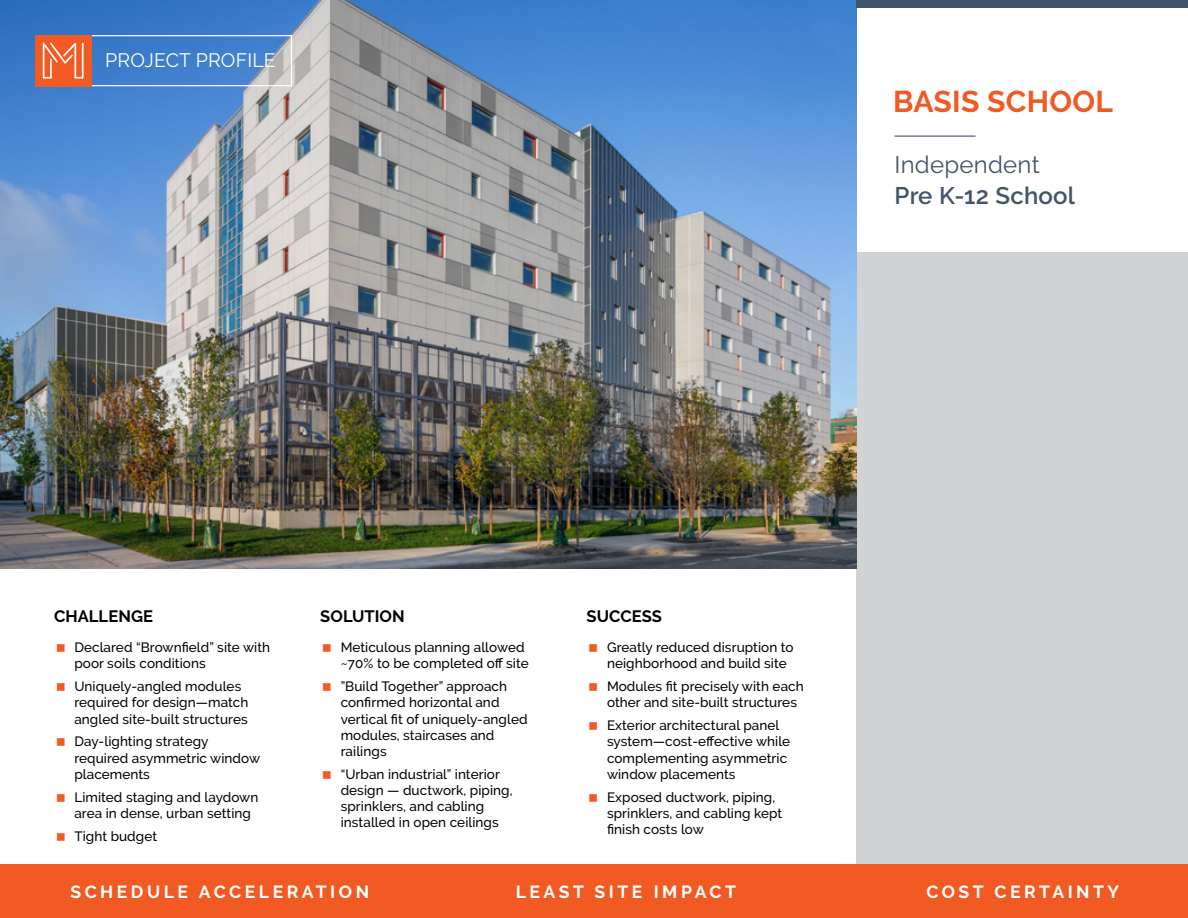
<style>
.page{position:relative;width:1188px;height:918px;background:#fff}
.page>*{position:absolute;margin:0;border:0;box-sizing:border-box;transform-origin:0 0}
.t1{font:700 30px "Raleway";letter-spacing:.01em;color:#f15a22}
.t2{font:600 24px "Raleway";letter-spacing:.01em;color:#42546b}
.t3{font:24px "Raleway";letter-spacing:.01em;color:#42546b}
.t4{font:19.5px "Raleway";letter-spacing:.01em;color:#fff}
.t5{font:700 17.55px "Raleway";letter-spacing:.2em;color:#fff}
.t6{font:700 16.5px "Raleway";letter-spacing:.005em;color:#000}
.t7{font:500 13.5px/16.2px "Raleway";letter-spacing:.005em;color:#000}
</style>
<div class="page">
<div style="left:856px;top:253px;width:332px;height:662px;background:#d1d3d4"></div>
<img style="left:0;top:0;width:856px;height:568px">
<div style="left:856px;top:0;width:332px;height:8px;background:#42546b"></div>
<div style="left:81px;top:35px;width:211px;height:51px;border:1px solid #fff"></div>
<div style="left:35px;top:35px;width:56px;height:51px;background:#f15a22"></div>
<svg style="left:43px;top:43px;width:41px;height:36px"></svg>
<hr style="left:895px;top:136px;width:81px;height:1px;background:#42546b">
<div style="left:0;top:864px;width:1188px;height:54px;background:#f15a22"></div>
<h3 class="t4" style="left:105px;top:49px;width:172px">PROJECT PROFILE</h3>
<h1 class="t1" style="left:893px;top:85px;width:221px">BASIS SCHOOL</h1>
<h2 class="t3" style="left:895px;top:151px;width:147px">Independent</h2>
<h2 class="t2" style="left:895px;top:182px;width:182px">Pre K-12 School</h2>
<p class="t6" style="left:54px;top:607px;width:101px">CHALLENGE</p>
<p class="t7" style="left:74px;top:639px;width:197px">Declared “Brownfield” site with poor soils conditions</p>
<p class="t7" style="left:74px;top:678px;width:176px">Uniquely-angled modules required for design—match angled site-built structures</p>
<p class="t7" style="left:74px;top:734px;width:187px">Day-lighting strategy required asymmetric window placements</p>
<p class="t7" style="left:74px;top:789px;width:186px">Limited staging and laydown area in dense, urban setting</p>
<p class="t7" style="left:74px;top:828px;width:84px">Tight budget</p>
<p class="t6" style="left:320px;top:607px;width:86px">SOLUTION</p>
<p class="t7" style="left:341px;top:639px;width:190px">Meticulous planning allowed ~70% to be completed off site</p>
<p class="t7" style="left:341px;top:678px;width:188px">”Build Together” approach confirmed horizontal and vertical fit of uniquely-angled modules, staircases and railings</p>
<p class="t7" style="left:341px;top:766px;width:173px">“Urban industrial” interior design — ductwork, piping, sprinklers, and cabling installed in open ceilings</p>
<p class="t6" style="left:587px;top:607px;width:77px">SUCCESS</p>
<p class="t7" style="left:607px;top:639px;width:188px">Greatly reduced disruption to neighborhood and build site</p>
<p class="t7" style="left:607px;top:678px;width:198px">Modules fit precisely with each other and site-built structures</p>
<p class="t7" style="left:607px;top:717px;width:185px">Exterior architectural panel system—cost-effective while complementing asymmetric window placements</p>
<p class="t7" style="left:607px;top:789px;width:177px">Exposed ductwork, piping, sprinklers, and cabling kept finish costs low</p>
<p class="t5" style="left:70px;top:882px;width:300px">SCHEDULE ACCELERATION</p>
<p class="t5" style="left:516px;top:882px;width:222px">LEAST SITE IMPACT</p>
<p class="t5" style="left:926px;top:881px;width:194px">COST CERTAINTY</p>
</div>
